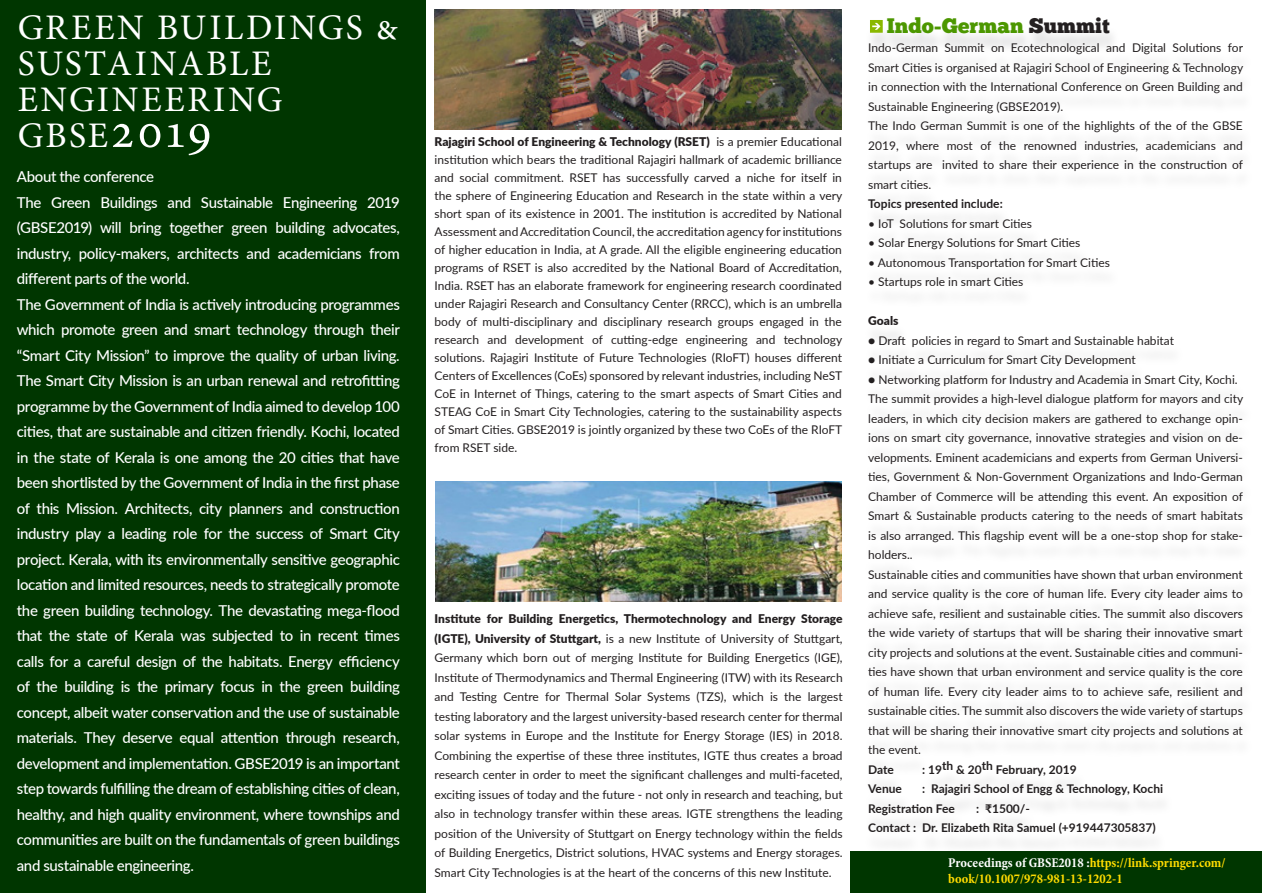
<style>
.page{position:relative;width:1263px;height:893px;background:#fff}
.page>*{position:absolute;margin:0;border:0;box-sizing:border-box;transform-origin:0 0}
.t1{font:36px/36px "Minion Pro";letter-spacing:.07em;color:#fff}
.t2{font:21px "Chunk Five";color:#4c9700}
.t3{font:500 15px/25.5px "Lato";letter-spacing:-.02em;color:#fff;text-align:justify}
.t4{font:700 condensed 13.5px/16.2px "Minion Pro";color:#ffdc01}
.t5{font:12px/19.5px "Lato";color:#231f20;text-align:justify}
.t6{font:700 12px "Lato";color:#231f20}
.t7{font:900 12px "Lato";color:#231f20}
.s1{font-size:51px}
.s2{font-weight:900}
.s3{color:#231f20}
.s4{color:#fff}
</style>
<div class="page">
<div style="left:0;top:0;width:425px;height:893px;background:#003600"></div>
<svg style="left:870px;top:20px;width:13px;height:13px"></svg>
<img style="left:435px;top:10px;width:406px;height:120px">
<img style="left:435px;top:482px;width:406px;height:120px">
<div style="left:850px;top:852px;width:412px;height:41px;background:#003600"></div>
<p class="t1" style="left:18px;top:10px;width:382px">GREEN BUILDINGS &amp;</p>
<p class="t1" style="left:18px;top:46px;width:266px">SUSTAINABLE<br>ENGINEERING</p>
<p class="t1" style="left:18px;top:118px;width:196px">GBSE<span class="s1">2019</span></p>
<p class="t3" style="left:17px;top:163px;width:139px">About the conference</p>
<p class="t3" style="left:17px;top:189px;width:385px">The Green Buildings and Sustainable Engineering 2019 (GBSE2019) will bring together green building advocates, industry, policy-makers, architects and academicians from different parts of the world.</p>
<p class="t3" style="left:17px;top:291px;width:385px">The Government of India is actively introducing programmes which promote green and smart technology through their “Smart City Mission” to improve the quality of urban living.<br>The Smart City Mission is an urban renewal and retrofitting programme by the Government of India aimed to develop 100 cities, that are sustainable and citizen friendly. Kochi, located in the state of Kerala is one among the 20 cities that have been shortlisted by the Government of India in the first phase of this Mission. Architects, city planners and construction industry play a leading role for the success of Smart City project. Kerala, with its environmentally sensitive geographic location and limited resources, needs to strategically promote the green building technology. The devastating mega-flood that the state of Kerala was subjected to in recent times calls for a careful design of the habitats. Energy efficiency of the building is the primary focus in the green building concept, albeit water conservation and the use of sustainable materials. They deserve equal attention through research, development and implementation. GBSE2019 is an important step towards fulfilling the dream of establishing cities of clean, healthy, and high quality environment, where townships and communities are built on the fundamentals of green buildings and sustainable engineering.</p>
<p class="t5" style="left:435px;top:132px;width:409px;line-height:18px"><span class="s2">Rajagiri School of Engineering &amp; Technology (RSET)</span> is a premier Educational institution which bears the traditional Rajagiri hallmark of academic brilliance and social commitment. RSET has successfully carved a niche for itself in the sphere of Engineering Education and Research in the state within a very short span of its existence in 2001. The institution is accredited by National Assessment and Accreditation Council, the accreditation agency for institutions of higher education in India, at A grade. All the eligible engineering education programs of RSET is also accredited by the National Board of Accreditation, India. RSET has an elaborate framework for engineering research coordinated under Rajagiri Research and Consultancy Center (RRCC), which is an umbrella body of multi-disciplinary and disciplinary research groups engaged in the research and development of cutting-edge engineering and technology solutions. Rajagiri Institute of Future Technologies (RIoFT) houses different Centers of Excellences (CoEs) sponsored by relevant industries, including NeST CoE in Internet of Things, catering to the smart aspects of Smart Cities and STEAG CoE in Smart City Technologies, catering to the sustainability aspects of Smart Cities. GBSE2019 is jointly organized by these two CoEs of the RIoFT from RSET side.</p>
<p class="t5" style="left:435px;top:609px;width:410px"><span class="s2">Institute for Building Energetics, Thermotechnology and Energy Storage (IGTE), University of Stuttgart,</span> is a new Institute of University of Stuttgart, Germany which born out of merging Institute for Building Energetics (IGE), Institute of Thermodynamics and Thermal Engineering (ITW) with its Research and Testing Centre for Thermal Solar Systems (TZS), which is the largest testing laboratory and the largest university-based research center for thermal solar systems in Europe and the Institute for Energy Storage (IES) in 2018.<br>Combining the expertise of these three institutes, IGTE thus creates a broad research center in order to meet the significant challenges and multi-faceted, exciting issues of today and the future - not only in research and teaching, but also in technology transfer within these areas. IGTE strengthens the leading position of the University of Stuttgart on Energy technology within the fields of Building Energetics, District solutions, HVAC systems and Energy storages.<br>Smart City Technologies is at the heart of the concerns of this new Institute.</p>
<p class="t2" style="left:887px;top:13px;width:224px">Indo-German <span class="s3">Summit</span></p>
<p class="t5" style="left:868px;top:38px;width:376px">Indo-German Summit on Ecotechnological and Digital Solutions for Smart Cities is organised at Rajagiri School of Engineering &amp; Technology in connection with the International Conference on Green Building and Sustainable Engineering (GBSE2019).</p>
<p class="t5" style="left:868px;top:116px;width:376px">The Indo German Summit is one of the highlights of the of the GBSE 2019, where most of the renowned industries, academicians and startups are invited to share their experience in the construction of smart cities.</p>
<p class="t6" style="left:868px;top:195px;width:136px">Topics presented include:</p>
<p class="t5" style="left:868px;top:213px;width:165px">• IoT Solutions for smart Cities</p>
<p class="t5" style="left:868px;top:233px;width:214px">• Solar Energy Solutions for Smart Cities</p>
<p class="t5" style="left:868px;top:252px;width:243px">• Autonomous Transportation for Smart Cities</p>
<p class="t5" style="left:868px;top:272px;width:157px">• Startups role in smart Cities</p>
<p class="t7" style="left:868px;top:312px;width:32px">Goals</p>
<p class="t5" style="left:868px;top:330px;width:307px">● Draft policies in regard to Smart and Sustainable habitat</p>
<p class="t5" style="left:868px;top:350px;width:269px">● Initiate a Curriculum for Smart City Development</p>
<p class="t5" style="left:868px;top:369px;width:371px">● Networking platform for Industry and Academia in Smart City, Kochi.</p>
<p class="t5" style="left:868px;top:389px;width:376px">The summit provides a high-level dialogue platform for mayors and city leaders, in which city decision makers are gathered to exchange opin&shy;ions on smart city governance, innovative strategies and vision on de&shy;velopments. Eminent academicians and experts from German Universi&shy;ties, Government &amp; Non-Government Organizations and Indo-German Chamber of Commerce will be attending this event. An exposition of Smart &amp; Sustainable products catering to the needs of smart habitats is also arranged. This flagship event will be a one-stop shop for stake&shy;holders..</p>
<p class="t5" style="left:868px;top:564px;width:376px">Sustainable cities and communities have shown that urban environment and service quality is the core of human life. Every city leader aims to achieve safe, resilient and sustainable cities. The summit also discovers the wide variety of startups that will be sharing their innovative smart city projects and solutions at the event. Sustainable cities and communi&shy;ties have shown that urban environment and service quality is the core of human life. Every city leader aims to to achieve safe, resilient and sustainable cities. The summit also discovers the wide variety of startups that will be sharing their innovative smart city projects and solutions at the event.</p>
<p class="t6" style="left:868px;top:760px;width:27px">Date</p>
<p class="t6" style="left:922px;top:760px;width:156px">: 19th &amp; 20th February, 2019</p>
<p class="t6" style="left:868px;top:780px;width:35px">Venue</p>
<p class="t6" style="left:922px;top:780px;width:242px">: Rajagiri School of Engg &amp; Technology, Kochi</p>
<p class="t6" style="left:868px;top:799px;width:88px">Registration Fee</p>
<p class="t6" style="left:976px;top:799px;width:55px">: ₹1500/-</p>
<p class="t6" style="left:868px;top:819px;width:289px">Contact : Dr. Elizabeth Rita Samuel (+919447305837)</p>
<p class="t4" style="left:948px;top:854px;width:279px"><span class="s4">Proceedings of GBSE2018 :</span>https://link.springer.com/ book/10.1007/978-981-13-1202-1</p>
</div>
